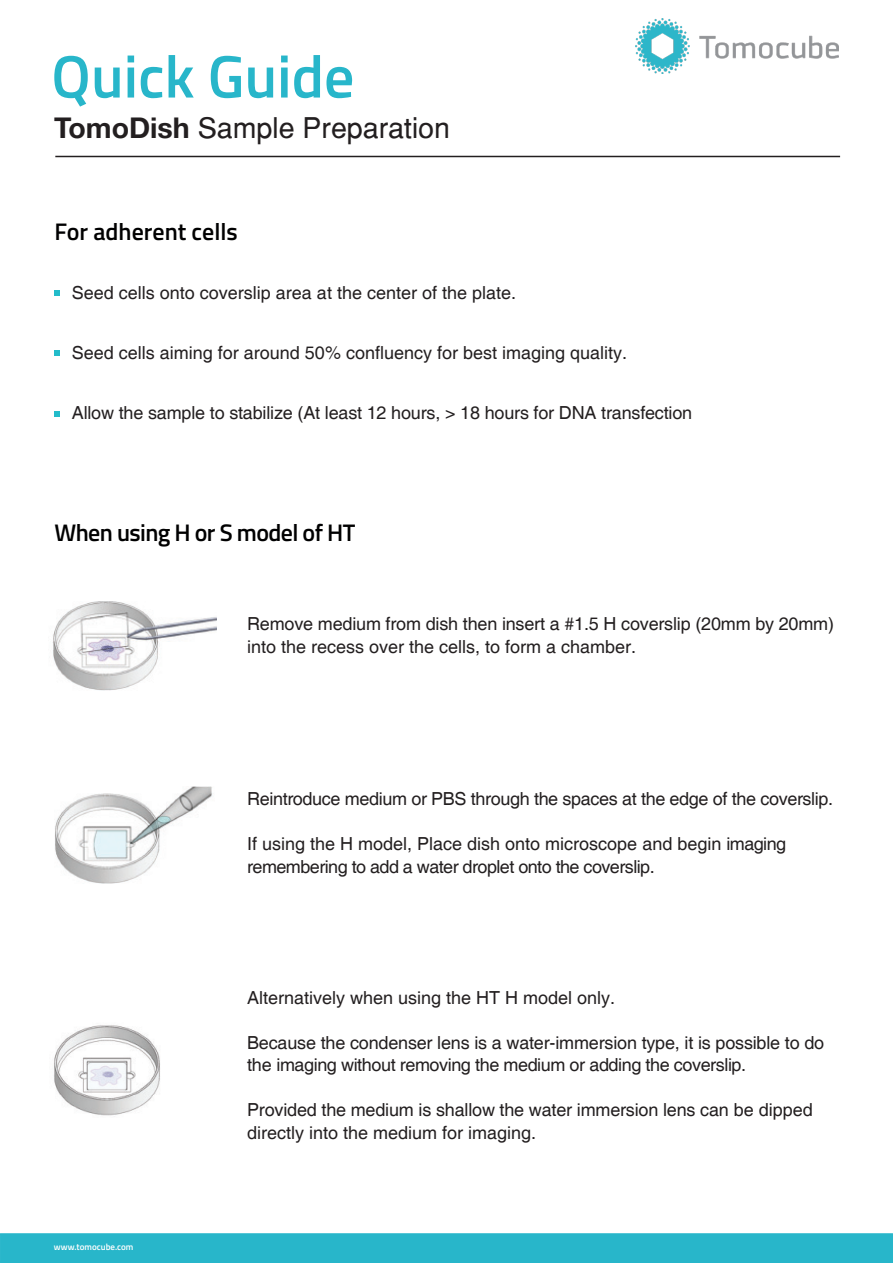
<style>
.page{position:relative;width:893px;height:1263px;background:#fff}
.page>*{position:absolute;margin:0;border:0;box-sizing:border-box;transform-origin:0 0}
.t1{font:600 60px "Titillium Web";color:#28b6ca}
.t2{font:28.5px "Helvetica";color:#231f20}
.t3{font:600 24px "Titillium Web";letter-spacing:-.025em;color:#000001}
.t4{font:600 24px "Titillium Web";color:#000001}
.t5{font:18px "Helvetica";letter-spacing:-.01em;color:#231f20}
.t6{font:18px "Helvetica";letter-spacing:-.03em;color:#231f20}
.t7{font:600 9px "Titillium Web";color:#fff}
.s1{font-family:"Helvetica 75";font-weight:700}
</style>
<div class="page">
<hr style="left:55px;top:156px;width:785px;height:1px;background:#231f20">
<img style="left:636px;top:19px;width:203px;height:54px">
<img style="left:52px;top:601px;width:165px;height:89px">
<img style="left:55px;top:786px;width:157px;height:97px">
<img style="left:54px;top:1025px;width:106px;height:91px">
<svg style="left:54px;top:290px;width:6px;height:6px"></svg>
<svg style="left:54px;top:350px;width:6px;height:6px"></svg>
<svg style="left:54px;top:411px;width:6px;height:6px"></svg>
<div style="left:1px;top:1234px;width:891px;height:28px;background:#28b6ca"></div>
<div style="left:0;top:1233px;width:893px;height:30px;border:2px solid #28b6ca"></div>
<p class="t1" style="left:51px;top:31px;width:305px">Quick Guide</p>
<p class="t2" style="left:54px;top:110px;width:397px"><span class="s1">TomoDish</span> Sample Preparation</p>
<p class="t4" style="left:55px;top:214px;width:185px">For adherent cells</p>
<p class="t5" style="left:72px;top:282px;width:446px">Seed cells onto coverslip area at the center of the plate.</p>
<p class="t5" style="left:72px;top:342px;width:557px">Seed cells aiming for around 50% confluency for best imaging quality.</p>
<p class="t5" style="left:72px;top:402px;width:622px">Allow the sample to stabilize (At least 12 hours, &gt; 18 hours for DNA transfection</p>
<p class="t3" style="left:55px;top:514px;width:302px">When using H or S model of HT</p>
<p class="t5" style="left:247px;top:614px;width:588px">Remove medium from dish then insert a #1.5 H coverslip (20mm by 20mm)</p>
<p class="t5" style="left:247px;top:636px;width:391px">into the recess over the cells, to form a chamber.</p>
<p class="t5" style="left:247px;top:788px;width:588px">Reintroduce medium or PBS through the spaces at the edge of the coverslip.</p>
<p class="t5" style="left:247px;top:833px;width:541px">If using the H model, Place dish onto microscope and begin imaging</p>
<p class="t6" style="left:247px;top:856px;width:409px">remembering to add a water droplet onto the coverslip.</p>
<p class="t7" style="left:54px;top:1240px;width:81px">www.tomocube.com</p>
<p class="t5" style="left:247px;top:987px;width:370px">Alternatively when using the HT H model only.</p>
<p class="t5" style="left:247px;top:1032px;width:579px">Because the condenser lens is a water-immersion type, it is possible to do</p>
<p class="t5" style="left:247px;top:1054px;width:501px">the imaging without removing the medium or adding the coverslip.</p>
<p class="t5" style="left:247px;top:1099px;width:567px">Provided the medium is shallow the water immersion lens can be dipped</p>
<p class="t5" style="left:247px;top:1122px;width:291px">directly into the medium for imaging.</p>
</div>
